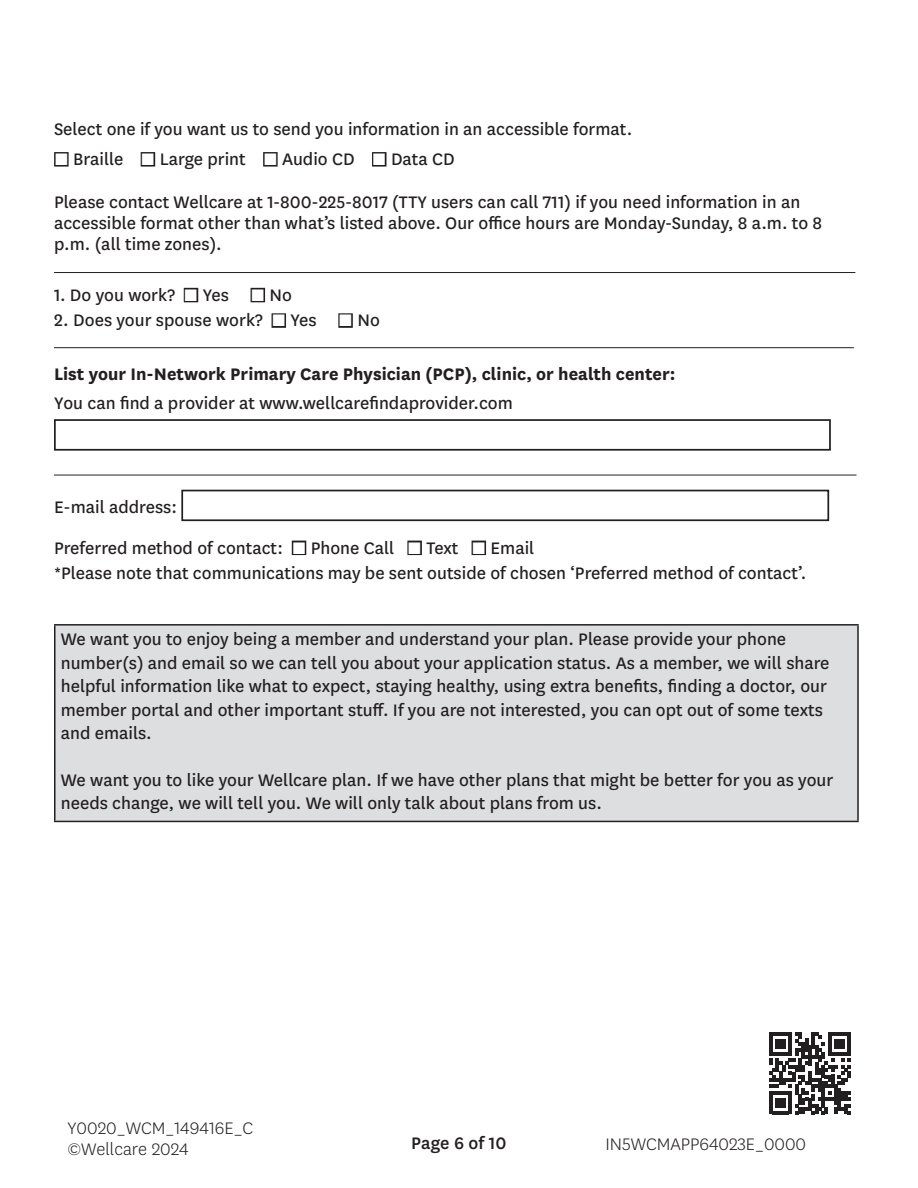
<style>
.page{position:relative;width:918px;height:1188px;background:#fff}
.page>*{position:absolute;margin:0;border:0;box-sizing:border-box;transform-origin:0 0}
.t1{font:19.5px/23.4px "Centene Sans";color:#231f20}
.t2{font:700 19.5px "Centene Sans";color:#231f20}
.t3{font:300 19.5px/21px "Centene Sans";color:#231f20}
.t4{font:500 19.5px "Centene Sans";letter-spacing:.005em;color:#231f20}
.s1{color:#fff}
</style>
<div class="page">
<div style="left:55px;top:625px;width:803px;height:196px;background:#dddee0"></div>
<hr style="left:54px;top:272px;width:801px;height:1px;background:#231f20">
<hr style="left:54px;top:821px;width:805px;height:1px;background:#231f20">
<hr style="left:857px;top:626px;width:2px;height:195px;background:#231f20">
<hr style="left:54px;top:626px;width:2px;height:195px;background:#231f20">
<hr style="left:54px;top:624px;width:805px;height:2px;background:#231f20">
<hr style="left:54px;top:475px;width:802px;height:1px;background:#231f20">
<hr style="left:54px;top:347px;width:800px;height:1px;background:#231f20">
<div style="left:54px;top:419px;width:777px;height:32px;border:2px solid #231f20"></div>
<div style="left:181px;top:490px;width:648px;height:31px;border:2px solid #231f20"></div>
<svg style="left:769px;top:1032px;width:82px;height:82px"></svg>
<p class="t1" style="left:54px;top:116px;width:580px">Select one if you want us to send you information in an accessible format.</p>
<p class="t1" style="left:54px;top:146px;width:71px"><span class="s1">■</span> Braille</p>
<p class="t1" style="left:141px;top:146px;width:107px"><span class="s1">■</span> Large print</p>
<p class="t1" style="left:263px;top:146px;width:93px"><span class="s1">■</span> Audio CD</p>
<p class="t1" style="left:372px;top:146px;width:84px"><span class="s1">■</span> Data CD</p>
<p class="t1" style="left:54px;top:190px;width:770px;line-height:21px">Please contact Wellcare at 1-800-225-8017 (TTY users can call 711) if you need information in an accessible format other than what’s listed above. Our ofce hours are Monday-Sunday, 8 a.m. to 8 p.m. (all time zones).</p>
<p class="t1" style="left:54px;top:282px;width:176px">1. Do you work? <span class="s1">■</span> Yes</p>
<p class="t1" style="left:250px;top:282px;width:43px"><span class="s1">■</span>No</p>
<p class="t1" style="left:54px;top:308px;width:264px">2. Does your spouse work? <span class="s1">■</span> Yes</p>
<p class="t1" style="left:338px;top:308px;width:43px"><span class="s1">■</span>No</p>
<p class="t2" style="left:54px;top:360px;width:623px">List your In-Network Primary Care Physician (PCP), clinic, or health center:</p>
<p class="t1" style="left:54px;top:390px;width:460px">You can fnd a provider at www.wellcarefndaprovider.com</p>
<p class="t1" style="left:54px;top:494px;width:125px">E-mail address:</p>
<p class="t1" style="left:54px;top:535px;width:342px">Preferred method of contact: <span class="s1">■</span> Phone Call</p>
<p class="t1" style="left:407px;top:535px;width:53px"><span class="s1">■</span> Text</p>
<p class="t1" style="left:471px;top:535px;width:64px"><span class="s1">■</span> Email</p>
<p class="t1" style="left:54px;top:560px;width:754px">*Please note that communications may be sent outside of chosen ‘Preferred method of contact’.</p>
<p class="t1" style="left:61px;top:627px;width:770px">We want you to enjoy being a member and understand your plan. Please provide your phone number(s) and email so we can tell you about your application status. As a member, we will share helpful information like what to expect, staying healthy, using extra benefts, fnding a doctor, our member portal and other important stuf. If you are not interested, you can opt out of some texts and emails.</p>
<p class="t1" style="left:61px;top:767px;width:774px">We want you to like your Wellcare plan. If we have other plans that might be better for you as your needs change, we will tell you. We will only talk about plans from us.</p>
<p class="t3" style="left:67px;top:1117px;width:187px">Y0020_WCM_149416E_C ©Wellcare 2024</p>
<p class="t4" style="left:411px;top:1129px;width:97px">Page 6 of 10</p>
<p class="t3" style="left:605px;top:1133px;width:202px">IN5WCMAPP64023E_0000</p>
</div>
